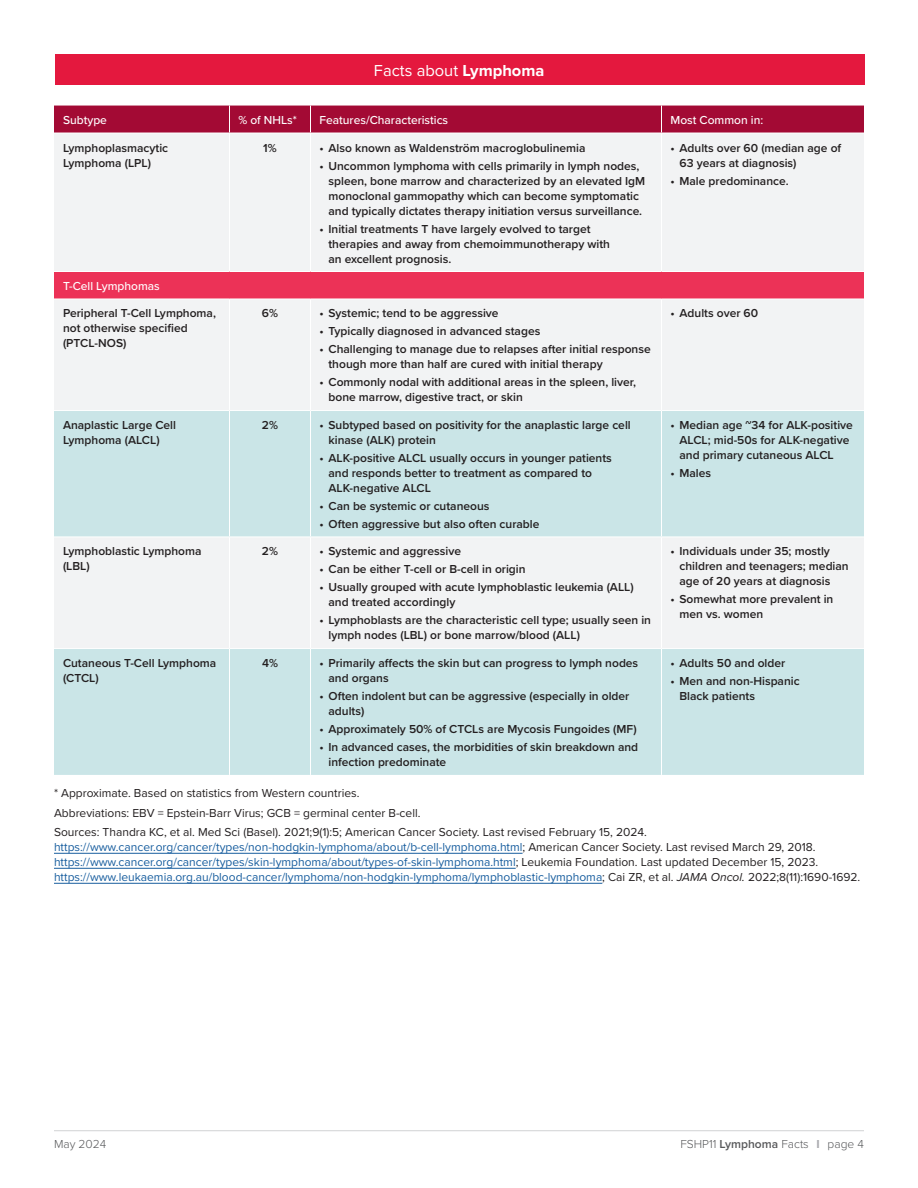
<style>
.page{position:relative;width:918px;height:1188px;background:#fff}
.page>*{position:absolute;margin:0;border:0;box-sizing:border-box;transform-origin:0 0}
.t1{font:16.5px "Proxima Nova";color:#fff}
.t2{font:600 12px/15px "Proxima Nova";color:#231f20}
.t3{font:12px/15px "Proxima Nova";color:#175d9e}
.t4{font:12px/19.5px "Proxima Nova";color:#231f20}
.t5{font:500 12px "Proxima Nova";color:#fff}
.t6{font:300 12px "Proxima Nova";color:#57585a}
.s1{font-weight:700}
.s2{color:#231f20}
.s3{font-style:italic;color:#231f20}
.s4{font-weight:600}
.s5{font-weight:700;color:#a8a9ad}
</style>
<div class="page">
<hr style="left:54px;top:1130px;width:810px;height:1px;background:#d1d2d4">
<div style="left:55px;top:54px;width:810px;height:31px;background:#e4183e"></div>
<hr style="left:54px;top:853px;width:469px;height:1px;background:#175d9e">
<hr style="left:54px;top:868px;width:462px;height:1px;background:#175d9e">
<hr style="left:54px;top:883px;width:548px;height:1px;background:#175d9e">
<div style="left:54px;top:134px;width:810px;height:276px;background:#f2f3f4"></div>
<div style="left:54px;top:272px;width:810px;height:27px;background:#ec3257"></div>
<svg style="left:54px;top:411px;width:810px;height:364px;fill:#cae5e7"></svg>
<div style="left:54px;top:106px;width:810px;height:27px;background:#a30a34"></div>
<hr style="left:229px;top:134px;width:1px;height:137px;background:#fff">
<hr style="left:310px;top:134px;width:1px;height:137px;background:#fff">
<hr style="left:661px;top:134px;width:1px;height:137px;background:#fff">
<hr style="left:54px;top:271px;width:176px;height:1px;background:#fff">
<hr style="left:230px;top:271px;width:80px;height:1px;background:#fff">
<hr style="left:310px;top:271px;width:352px;height:1px;background:#fff">
<hr style="left:662px;top:271px;width:202px;height:1px;background:#fff">
<hr style="left:54px;top:298px;width:176px;height:1px;background:#fff">
<hr style="left:230px;top:298px;width:80px;height:1px;background:#fff">
<hr style="left:229px;top:299px;width:1px;height:111px;background:#fff">
<hr style="left:310px;top:298px;width:352px;height:1px;background:#fff">
<hr style="left:310px;top:299px;width:1px;height:111px;background:#fff">
<hr style="left:662px;top:298px;width:202px;height:1px;background:#fff">
<hr style="left:661px;top:299px;width:1px;height:111px;background:#fff">
<hr style="left:229px;top:411px;width:1px;height:125px;background:#fff">
<hr style="left:310px;top:411px;width:1px;height:125px;background:#fff">
<hr style="left:661px;top:411px;width:1px;height:125px;background:#fff">
<hr style="left:54px;top:536px;width:176px;height:1px;background:#fff">
<hr style="left:230px;top:536px;width:80px;height:1px;background:#fff">
<hr style="left:229px;top:537px;width:1px;height:111px;background:#fff">
<hr style="left:310px;top:536px;width:352px;height:1px;background:#fff">
<hr style="left:310px;top:537px;width:1px;height:111px;background:#fff">
<hr style="left:662px;top:536px;width:202px;height:1px;background:#fff">
<hr style="left:661px;top:537px;width:1px;height:111px;background:#fff">
<hr style="left:54px;top:648px;width:176px;height:1px;background:#fff">
<hr style="left:230px;top:648px;width:80px;height:1px;background:#fff">
<hr style="left:229px;top:649px;width:1px;height:126px;background:#fff">
<hr style="left:310px;top:648px;width:352px;height:1px;background:#fff">
<hr style="left:310px;top:649px;width:1px;height:126px;background:#fff">
<hr style="left:662px;top:648px;width:202px;height:1px;background:#fff">
<hr style="left:661px;top:649px;width:1px;height:126px;background:#fff">
<h1 class="t1" style="left:374px;top:58px;width:172px">Facts about <span class="s1">Lymphoma</span></h1>
<p class="t5" style="left:63px;top:111px;width:46px">Subtype</p>
<p class="t5" style="left:238px;top:111px;width:60px">% of NHLs*</p>
<p class="t5" style="left:320px;top:111px;width:130px">Features/Characteristics</p>
<p class="t5" style="left:670px;top:111px;width:94px">Most Common in:</p>
<p class="t2" style="left:63px;top:140px;width:107px">Lymphoplasmacytic<br>Lymphoma (LPL)</p>
<p class="t2" style="left:263px;top:140px;width:15px">1%</p>
<p class="t2" style="left:320px;top:140px;width:267px">• Also known as Waldenström macroglobulinemia</p>
<p class="t2" style="left:680px;top:140px;width:163px;text-indent:-9px">• Adults over 60 (median age of<br>63 years at diagnosis)</p>
<p class="t2" style="left:670px;top:173px;width:120px">• Male predominance.</p>
<p class="t2" style="left:328px;top:158px;width:318px;text-indent:-9px">• Uncommon lymphoma with cells primarily in lymph nodes, spleen, bone marrow and characterized by an elevated IgM monoclonal gammopathy which can become symptomatic and typically dictates therapy initiation versus surveillance.</p>
<p class="t2" style="left:328px;top:221px;width:283px;text-indent:-9px">• Initial treatments T have largely evolved to target therapies and away from chemoimmunotherapy with an excellent prognosis.</p>
<p class="t5" style="left:63px;top:277px;width:98px">T-Cell Lymphomas</p>
<p class="t2" style="left:63px;top:306px;width:155px">Peripheral T-Cell Lymphoma, not otherwise specified (PTCL-NOS)</p>
<p class="t2" style="left:262px;top:306px;width:18px">6%</p>
<p class="t2" style="left:320px;top:306px;width:181px">• Systemic; tend to be aggressive</p>
<p class="t2" style="left:320px;top:324px;width:222px">• Typically diagnosed in advanced stages</p>
<p class="t2" style="left:328px;top:342px;width:324px;text-indent:-9px">• Challenging to manage due to relapses after initial response though more than half are cured with initial therapy</p>
<p class="t2" style="left:328px;top:375px;width:309px;text-indent:-9px">• Commonly nodal with additional areas in the spleen, liver, bone marrow, digestive tract, or skin</p>
<p class="t2" style="left:63px;top:417px;width:115px">Anaplastic Large Cell<br>Lymphoma (ALCL)</p>
<p class="t2" style="left:262px;top:417px;width:18px">2%</p>
<p class="t2" style="left:328px;top:417px;width:304px;text-indent:-9px">• Subtyped based on positivity for the anaplastic large cell kinase (ALK) protein</p>
<p class="t2" style="left:328px;top:450px;width:285px;text-indent:-9px">• ALK-positive ALCL usually occurs in younger patients and responds better to treatment as compared to<br>ALK-negative ALCL</p>
<p class="t2" style="left:320px;top:498px;width:172px">• Can be systemic or cutaneous</p>
<p class="t2" style="left:320px;top:516px;width:222px">• Often aggressive but also often curable</p>
<p class="t2" style="left:63px;top:544px;width:140px">Lymphoblastic Lymphoma (LBL)</p>
<p class="t2" style="left:262px;top:544px;width:18px">2%</p>
<p class="t2" style="left:320px;top:544px;width:143px">• Systemic and aggressive</p>
<p class="t2" style="left:320px;top:562px;width:208px">• Can be either T-cell or B-cell in origin</p>
<p class="t2" style="left:328px;top:580px;width:307px;text-indent:-9px">• Usually grouped with acute lymphoblastic leukemia (ALL) and treated accordingly</p>
<p class="t2" style="left:328px;top:613px;width:324px;text-indent:-9px">• Lymphoblasts are the characteristic cell type; usually seen in lymph nodes (LBL) or bone marrow/blood (ALL)</p>
<p class="t2" style="left:63px;top:655px;width:155px">Cutaneous T-Cell Lymphoma (CTCL)</p>
<p class="t2" style="left:262px;top:655px;width:17px">4%</p>
<p class="t2" style="left:328px;top:655px;width:311px;text-indent:-9px">• Primarily affects the skin but can progress to lymph nodes and organs</p>
<p class="t2" style="left:328px;top:688px;width:302px;text-indent:-9px">• Often indolent but can be aggressive (especially in older adults)</p>
<p class="t2" style="left:320px;top:721px;width:319px">• Approximately 50% of CTCLs are Mycosis Fungoides (MF)</p>
<p class="t2" style="left:328px;top:739px;width:311px;text-indent:-9px">• In advanced cases, the morbidities of skin breakdown and infection predominate</p>
<p class="t2" style="left:670px;top:306px;width:89px">• Adults over 60</p>
<p class="t2" style="left:680px;top:417px;width:175px;text-indent:-9px">• Median age ~34 for ALK-positive<br>ALCL; mid-50s for ALK-negative and primary cutaneous ALCL</p>
<p class="t2" style="left:670px;top:465px;width:42px">• Males</p>
<p class="t2" style="left:680px;top:544px;width:171px;text-indent:-9px">• Individuals under 35; mostly children and teenagers; median age of 20 years at diagnosis</p>
<p class="t2" style="left:680px;top:592px;width:155px;text-indent:-9px">• Somewhat more prevalent in men vs. women</p>
<p class="t2" style="left:670px;top:655px;width:116px">• Adults 50 and older</p>
<p class="t2" style="left:680px;top:673px;width:122px;text-indent:-9px">• Men and non-Hispanic<br>Black patients</p>
<p class="t4" style="left:54px;top:783px;width:594px">* Approximate. Based on statistics from Western countries.<br>Abbreviations: EBV = Epstein-Barr Virus; GCB = germinal center B-cell.<br>Sources: Thandra KC, et al. Med Sci (Basel). 2021;9(1):5; American Cancer Society. Last revised February 15, 2024.</p>
<p class="t3" style="left:54px;top:839px;width:808px">https://www.cancer.org/cancer/types/non-hodgkin-lymphoma/about/b-cell-lymphoma.html<span class="s2">; American Cancer Society. Last revised March 29, 2018. </span>https://www.cancer.org/cancer/types/skin-lymphoma/about/types-of-skin-lymphoma.html<span class="s2">; Leukemia Foundation. Last updated December 15, 2023. </span>https://www.leukaemia.org.au/blood-cancer/lymphoma/non-hodgkin-lymphoma/lymphoblastic-lymphoma<span class="s2">; Cai ZR, et al.</span> <span class="s3">JAMA Oncol.</span> <span class="s2">2022;8(11):1690-1692.</span></p>
<p class="t6" style="left:54px;top:1135px;width:54px">May 2024</p>
<p class="t6" style="left:680px;top:1135px;width:185px">FSHP11 <span class="s4">Lymphoma</span> Facts <span class="s5">I</span> page 4</p>
</div>
